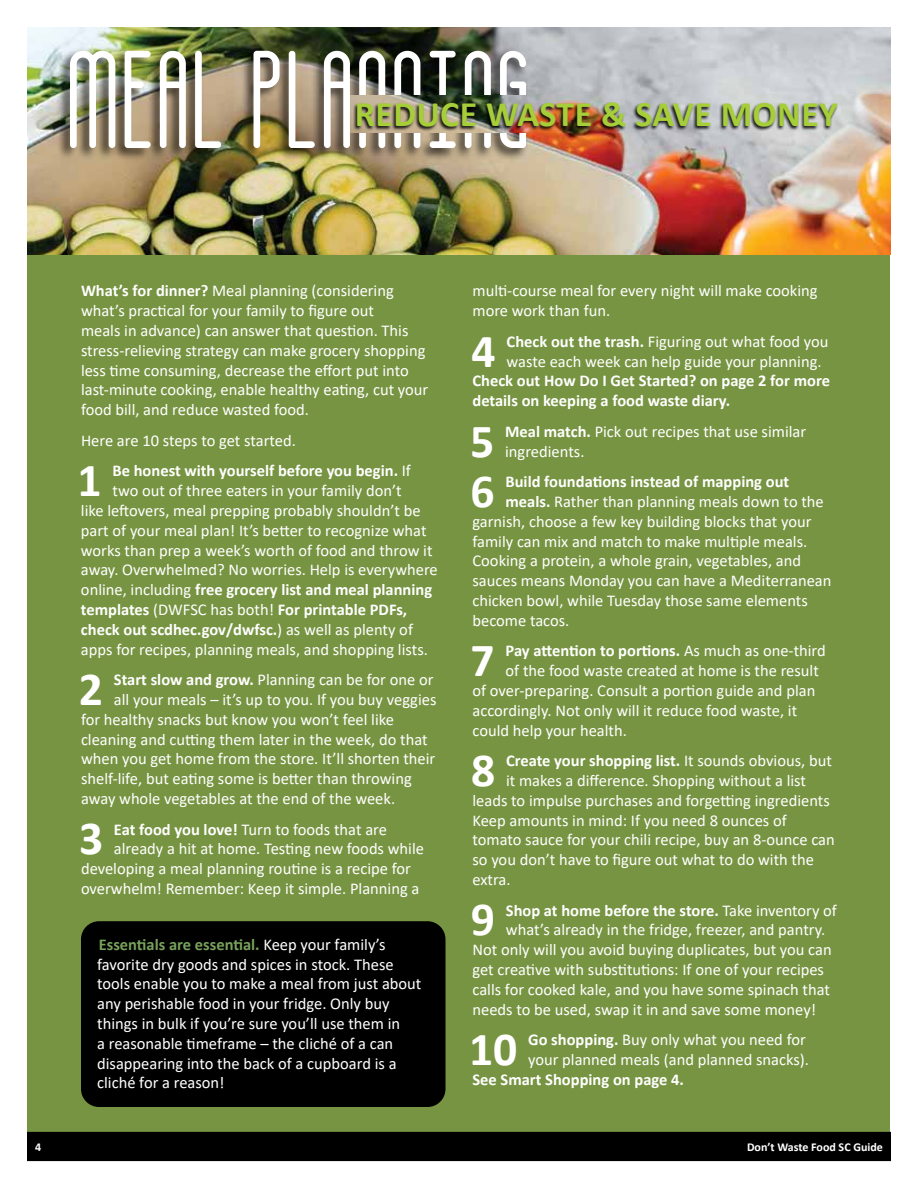
<style>
.page{position:relative;width:918px;height:1188px;background:#fff}
.page>*{position:absolute;margin:0;border:0;box-sizing:border-box;transform-origin:0 0}
.t1{font:108px "The Late Gatsby";letter-spacing:.035em;color:#fff}
.t2{font:700 47.7px "Calibri";color:#fff}
.t3{font:700 36px "Calibri";letter-spacing:.01em;color:#a5ce39}
.t4{font:16.5px/19.8px "Calibri";color:#fff}
.t5{font:700 16.5px/19.8px "Calibri";color:#fff}
.t6{font:700 12px "Calibri";color:#fff}
.s1{font-weight:700}
.s2{font-weight:400}
.s3{font-weight:700;color:#78a25c}
</style>
<div class="page">
<div style="left:28px;top:28px;width:862px;height:1132px;background:#779442"></div>
<div style="left:27px;top:1132px;width:864px;height:29px;background:#000"></div>
<img style="left:28px;top:27px;width:863px;height:228px">
<div style="left:81px;top:921px;width:365px;height:186px;background:#000;border-radius:18px"></div>
<div style="left:56px;top:48px;width:473px;height:113px;background:#000;opacity:.75"></div>
<img style="left:350px;top:96px;width:540px;height:37px">
<div style="left:353px;top:102px;width:486px;height:30px;background:#000;opacity:.9"></div>
<h1 class="t1" style="left:70px;top:48px;width:463px">MEAL PLANNING</h1>
<h3 class="t3" style="left:355px;top:89px;width:485px">REDUCE WASTE &amp; SAVE MONEY</h3>
<p class="t4" style="left:81px;top:281px;width:349px"><span class="s1">What’s for dinner?</span> Meal planning (considering what’s practical for your family to figure out<br>meals in advance) can answer that question. This stress-relieving strategy can make grocery shopping less time consuming, decrease the effort put into last-minute cooking, enable healthy eating, cut your food bill, and reduce wasted food.</p>
<p class="t4" style="left:81px;top:430px;width:216px">Here are 10 steps to get started.</p>
<h2 class="t2" style="left:78px;top:447px;width:26px">1</h2>
<p class="t5" style="left:113px;top:461px;width:300px">Be honest with yourself before you begin. <span class="s2">If</span></p>
<p class="t4" style="left:113px;top:480px;width:291px">two out of three eaters in your family don’t</p>
<p class="t4" style="left:81px;top:500px;width:341px">like leftovers, meal prepping probably shouldn’t be</p>
<p class="t4" style="left:81px;top:520px;width:347px">part of your meal plan! It’s better to recognize what</p>
<p class="t4" style="left:81px;top:540px;width:353px">works than prep a week’s worth of food and throw it</p>
<p class="t4" style="left:81px;top:560px;width:358px">away. Overwhelmed? No worries. Help is everywhere</p>
<p class="t5" style="left:81px;top:580px;width:353px"><span class="s2">online, including</span> free grocery list and meal planning</p>
<p class="t5" style="left:81px;top:599px;width:328px">templates <span class="s2">(DWFSC has both!</span> For printable PDFs,</p>
<p class="t5" style="left:81px;top:619px;width:334px">check out scdhec.gov/dwfsc.<span class="s2">) as well as plenty of</span></p>
<p class="t4" style="left:81px;top:639px;width:348px">apps for recipes, planning meals, and shopping lists.</p>
<h2 class="t2" style="left:79px;top:655px;width:26px">2</h2>
<p class="t4" style="left:114px;top:669px;width:321px"><span class="s1">Start slow and grow.</span> Planning can be for one or</p>
<p class="t4" style="left:114px;top:689px;width:324px">all your meals – it’s up to you. If you buy veggies</p>
<p class="t4" style="left:81px;top:709px;width:315px">for healthy snacks but know you won’t feel like</p>
<p class="t4" style="left:81px;top:729px;width:348px">cleaning and cutting them later in the week, do that</p>
<p class="t4" style="left:81px;top:749px;width:356px">when you get home from the store. It’ll shorten their</p>
<p class="t4" style="left:81px;top:768px;width:332px">shelf-life, but eating some is better than throwing</p>
<p class="t4" style="left:81px;top:788px;width:316px">away whole vegetables at the end of the week.</p>
<h2 class="t2" style="left:79px;top:805px;width:26px">3</h2>
<p class="t4" style="left:114px;top:819px;width:275px"><span class="s1">Eat food you love!</span> Turn to foods that are</p>
<p class="t4" style="left:114px;top:839px;width:312px">already a hit at home. Testing new foods while</p>
<p class="t4" style="left:81px;top:858px;width:332px">developing a meal planning routine is a recipe for</p>
<p class="t4" style="left:81px;top:878px;width:340px">overwhelm! Remember: Keep it simple. Planning a</p>
<p class="t4" style="left:97px;top:934px;width:326px"><span class="s3">Essentials are essential.</span> Keep your family’s favorite dry goods and spices in stock. These tools enable you to make a meal from just about any perishable food in your fridge. Only buy things in bulk if you’re sure you’ll use them in<br>a reasonable timeframe – the cliché of a can disappearing into the back of a cupboard is a cliché for a reason!</p>
<p class="t4" style="left:473px;top:281px;width:347px">multi-course meal for every night will make cooking more work than fun.</p>
<h2 class="t2" style="left:472px;top:317px;width:26px">4</h2>
<p class="t4" style="left:507px;top:331px;width:323px"><span class="s1">Check out the trash.</span> Figuring out what food you waste each week can help guide your planning.</p>
<p class="t5" style="left:472px;top:371px;width:359px">Check out How Do I Get Started? on page 2 for more details on keeping a food waste diary.</p>
<h2 class="t2" style="left:470px;top:407px;width:26px">5</h2>
<p class="t4" style="left:505px;top:421px;width:303px"><span class="s1">Meal match.</span> Pick out recipes that use similar ingredients.</p>
<h2 class="t2" style="left:471px;top:457px;width:26px">6</h2>
<p class="t5" style="left:505px;top:472px;width:285px">Build foundations instead of mapping out</p>
<p class="t4" style="left:505px;top:491px;width:320px"><span class="s1">meals.</span> Rather than planning meals down to the</p>
<p class="t4" style="left:472px;top:511px;width:340px">garnish, choose a few key building blocks that your</p>
<p class="t4" style="left:472px;top:531px;width:336px">family can mix and match to make multiple meals.</p>
<p class="t4" style="left:472px;top:551px;width:330px">Cooking a protein, a whole grain, vegetables, and</p>
<p class="t4" style="left:472px;top:570px;width:361px">sauces means Monday you can have a Mediterranean</p>
<p class="t4" style="left:472px;top:590px;width:337px">chicken bowl, while Tuesday those same elements</p>
<p class="t4" style="left:472px;top:610px;width:98px">become tacos.</p>
<h2 class="t2" style="left:471px;top:627px;width:26px">7</h2>
<p class="t5" style="left:506px;top:641px;width:322px">Pay attention to portions. <span class="s2">As much as one-third</span></p>
<p class="t4" style="left:506px;top:660px;width:315px">of the food waste created at home is the result</p>
<p class="t4" style="left:473px;top:680px;width:344px">of over-preparing. Consult a portion guide and plan</p>
<p class="t4" style="left:473px;top:700px;width:326px">accordingly. Not only will it reduce food waste, it</p>
<p class="t4" style="left:473px;top:720px;width:156px">could help your health.</p>
<h2 class="t2" style="left:471px;top:736px;width:26px">8</h2>
<p class="t5" style="left:506px;top:751px;width:327px">Create your shopping list. <span class="s2">It sounds obvious, but</span></p>
<p class="t4" style="left:506px;top:770px;width:302px">it makes a difference. Shopping without a list</p>
<p class="t4" style="left:473px;top:790px;width:359px">leads to impulse purchases and forgetting ingredients</p>
<p class="t4" style="left:473px;top:810px;width:316px">Keep amounts in mind: If you need 8 ounces of</p>
<p class="t4" style="left:473px;top:830px;width:364px">tomato sauce for your chili recipe, buy an 8-ounce can</p>
<p class="t4" style="left:473px;top:849px;width:343px">so you don’t have to figure out what to do with the</p>
<p class="t4" style="left:473px;top:869px;width:40px">extra.</p>
<h2 class="t2" style="left:471px;top:886px;width:26px">9</h2>
<p class="t5" style="left:506px;top:900px;width:333px">Shop at home before the store. <span class="s2">Take inventory of</span></p>
<p class="t4" style="left:506px;top:920px;width:321px">what’s already in the fridge, freezer, and pantry.</p>
<p class="t4" style="left:473px;top:939px;width:361px">Not only will you avoid buying duplicates, but you can</p>
<p class="t4" style="left:473px;top:959px;width:353px">get creative with substitutions: If one of your recipes</p>
<p class="t4" style="left:473px;top:979px;width:359px">calls for cooked kale, and you have some spinach that</p>
<p class="t4" style="left:473px;top:999px;width:345px">needs to be used, swap it in and save some money!</p>
<h2 class="t2" style="left:469px;top:1015px;width:50px">10</h2>
<p class="t4" style="left:528px;top:1029px;width:282px"><span class="s1">Go shopping.</span> Buy only what you need for your planned meals (and planned snacks).</p>
<p class="t5" style="left:472px;top:1069px;width:213px">See Smart Shopping on page 4.</p>
<p class="t6" style="left:35px;top:1138px;width:8px">4</p>
<p class="t6" style="left:747px;top:1138px;width:137px">Don’t Waste Food SC Guide</p>
</div>
